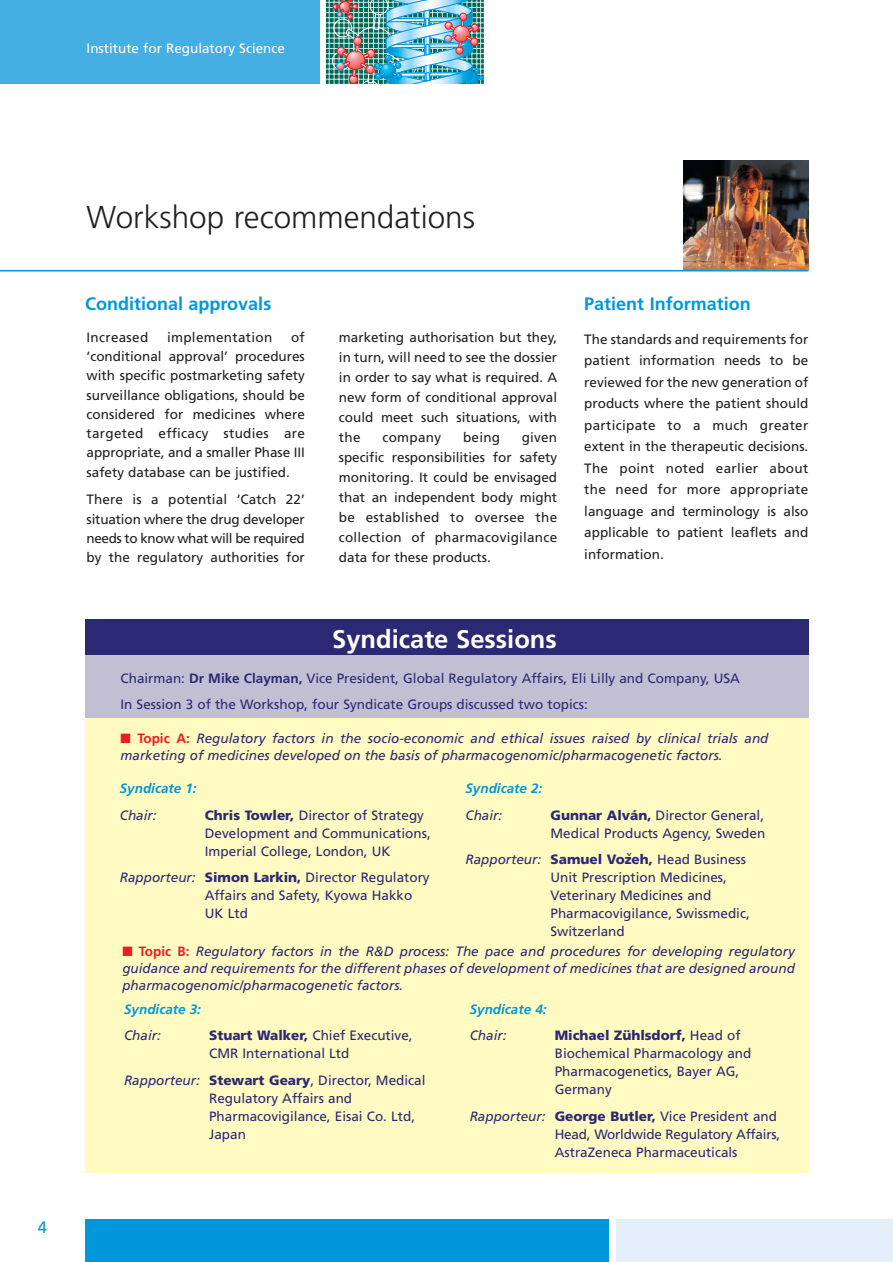
<style>
.page{position:relative;width:893px;height:1262px;background:#fff}
.page>*{position:absolute;margin:0;border:0;box-sizing:border-box;transform-origin:0 0}
.t1{font:300 31.5px "Frutiger";color:#231f20}
.t2{font:700 25.5px "Frutiger";color:#fff}
.t3{font:700 18px "Frutiger";color:#0098da}
.t4{font:16.5px "Frutiger";color:#0098da}
.t5{font:13.5px/20px "Frutiger";color:#231f20;text-align:justify}
.t6{font:13.5px/18px "Frutiger";color:#2c2974}
.t7{font:italic 13.5px/17px "Frutiger";color:#2c2974}
.t8{font:italic 700 13.5px "Frutiger";color:#0098da}
.t9{font:13.5px "Frutiger";letter-spacing:.02em;color:#231f20}
.t10{font:13.5px "Frutiger";color:#fff}
.t11{font:700 4.5px "Frutiger";color:#2c2974;scale:1.59 1}
.s1{font-weight:700}
.s2{color:#ed1c24}
.s3{font-weight:700;font-style:normal;color:#ed1c24}
.s4{font-weight:900}
.s5{font-style:italic}
</style>
<div class="page">
<div style="left:85px;top:705px;width:723px;height:467px;background:#fffac1"></div>
<img style="left:326px;top:0;width:158px;height:84px">
<div style="left:85px;top:620px;width:723px;height:98px;background:#c2bed4"></div>
<img style="left:683px;top:160px;width:125px;height:110px">
<div style="left:0;top:0;width:319px;height:84px;background:#45aee3"></div>
<div style="left:85px;top:1219px;width:523px;height:43px;background:#0098da"></div>
<div style="left:617px;top:1219px;width:275px;height:43px;background:#e4effa"></div>
<hr style="left:0;top:270px;width:808px;height:1px;background:#0098da">
<div style="left:85px;top:619px;width:723px;height:36px;background:#2c2974"></div>
<p class="t10" style="left:87px;top:43px;width:200px">Institute for Regulatory Science</p>
<p class="t4" style="left:38px;top:1220px;width:11px">4</p>
<h1 class="t1" style="left:87px;top:204px;width:390px">Workshop recommendations</h1>
<h3 class="t3" style="left:85px;top:296px;width:188px">Conditional approvals</h3>
<p class="t5" style="left:87px;top:329px;width:220px;line-height:19.2px;text-indent:204px">of ‘conditional approval’ procedures with specific postmarketing safety surveillance obligations, should be considered for medicines where targeted efficacy studies are appropriate, and a smaller Phase III safety database can be justified.</p>
<p class="t5" style="left:87px;top:491px;width:220px;line-height:19.2px">There is a potential ‘Catch 22’ situation where the drug developer needs to know what will be required by the regulatory authorities for</p>
<p class="t9" style="left:87px;top:332px;width:63px">Increased</p>
<p class="t9" style="left:167px;top:332px;width:107px">implementation</p>
<p class="t5" style="left:339px;top:328px;width:220px">marketing authorisation but they, in turn, will need to see the dossier in order to say what is required. A new form of conditional approval could meet such situations, with the</p>
<p class="t9" style="left:382px;top:432px;width:60px">company</p>
<p class="t5" style="left:463px;top:428px;width:38px">being</p>
<p class="t5" style="left:339px;top:428px;width:220px;text-indent:183px">given specific responsibilities for safety monitoring. It could be envisaged that an independent body might be established to oversee the collection of pharmacovigilance data for these products.</p>
<h3 class="t3" style="left:584px;top:296px;width:168px">Patient Information</h3>
<p class="t5" style="left:584px;top:329px;width:225px;line-height:21.5px">The standards and requirements for patient information needs to be reviewed for the new generation of products where the patient should participate to a much greater extent in the therapeutic decisions.<br>The point noted earlier about the need for more appropriate language and terminology is also applicable to patient leaflets and information.</p>
<h2 class="t2" style="left:332px;top:628px;width:226px">Syndicate Sessions</h2>
<p class="t6" style="left:120px;top:665px;width:621px;line-height:26.5px">Chairman: <span class="s1">Dr Mike Clayman,</span> Vice President, Global Regulatory Affairs, Eli Lilly and Company, USA<br>In Session 3 of the Workshop, four Syndicate Groups discussed two topics:</p>
<p class="t7" style="left:120px;top:731px;width:649px"><span class="s2">■</span> <span class="s3">Topic A:</span> Regulatory factors in the socio-economic and ethical issues raised by clinical trials and marketing of medicines developed on the basis of pharmacogenomic/pharmacogenetic factors.</p>
<p class="t8" style="left:120px;top:783px;width:78px">Syndicate 1:</p>
<p class="t7" style="left:120px;top:807px;width:38px">Chair:</p>
<p class="t6" style="left:205px;top:807px;width:227px"><span class="s4">Chris Towler,</span> Director of Strategy<br>Development and Communications,<br>Imperial College, London, UK</p>
<p class="t6" style="left:205px;top:869px;width:226px;text-indent:-85px"><span class="s5">Rapporteur:</span> <span class="s4">Simon Larkin,</span> Director Regulatory<br>Affairs and Safety, Kyowa Hakko<br>UK Ltd</p>
<p class="t8" style="left:465px;top:783px;width:78px">Syndicate 2:</p>
<p class="t7" style="left:465px;top:807px;width:38px">Chair:</p>
<p class="t6" style="left:550px;top:807px;width:216px"><span class="s4">Gunnar Alván,</span> Director General,<br>Medical Products Agency, Sweden</p>
<p class="t6" style="left:550px;top:851px;width:201px;text-indent:-85px"><span class="s5">Rapporteur:</span> <span class="s4">Samuel Vozeh,</span> Head Business<br>Unit Prescription Medicines,<br>Veterinary Medicines and<br>Pharmacovigilance, Swissmedic,<br>Switzerland</p>
<p class="t11" style="left:626px;top:852px;width:5px">V</p>
<p class="t7" style="left:122px;top:944px;width:674px;text-align:justify"><span class="s2">■</span> <span class="s3">Topic B:</span> Regulatory factors in the R&amp;D process: The pace and procedures for developing regulatory guidance and requirements for the different phases of development of medicines that are designed around pharmacogenomic/pharmacogenetic factors.</p>
<p class="t8" style="left:124px;top:1003px;width:78px">Syndicate 3:</p>
<p class="t7" style="left:124px;top:1028px;width:38px">Chair:</p>
<p class="t6" style="left:209px;top:1027px;width:205px"><span class="s4">Stuart Walker,</span> Chief Executive,<br>CMR International Ltd</p>
<p class="t6" style="left:209px;top:1072px;width:218px;text-indent:-85px"><span class="s5">Rapporteur:</span> <span class="s4">Stewart Geary</span>, Director, Medical<br>Regulatory Affairs and<br>Pharmacovigilance, Eisai Co. Ltd,<br>Japan</p>
<p class="t8" style="left:469px;top:1003px;width:78px">Syndicate 4:</p>
<p class="t7" style="left:469px;top:1028px;width:38px">Chair:</p>
<p class="t6" style="left:554px;top:1027px;width:198px"><span class="s4">Michael Zühlsdorf,</span> Head of<br>Biochemical Pharmacology and<br>Pharmacogenetics, Bayer AG,<br>Germany</p>
<p class="t6" style="left:554px;top:1108px;width:227px;text-indent:-85px"><span class="s5">Rapporteur:</span> <span class="s4">George Butler,</span> Vice President and<br>Head, Worldwide Regulatory Affairs,<br>AstraZeneca Pharmaceuticals</p>
</div>
